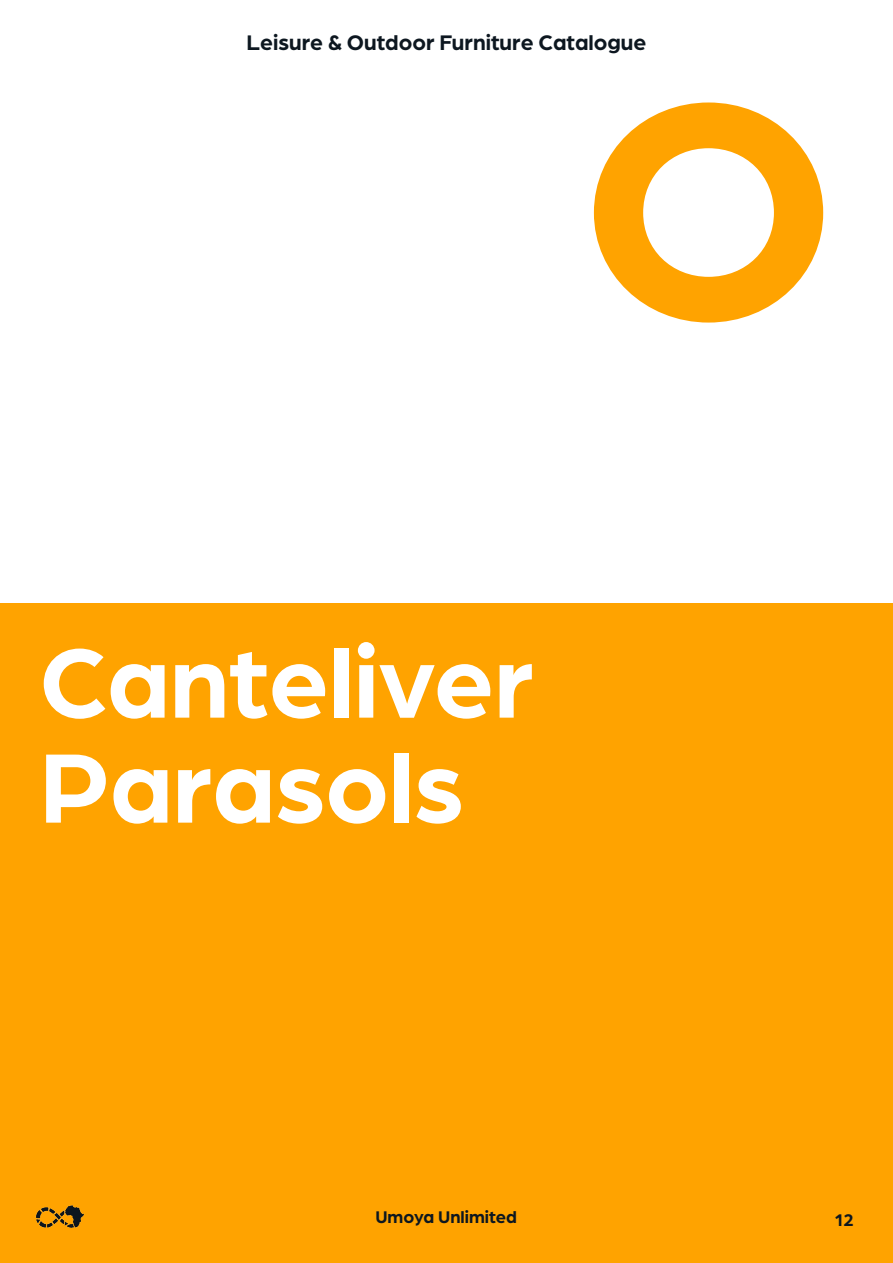
<style>
.page{position:relative;width:893px;height:1263px;background:#fff}
.page>*{position:absolute;margin:0;border:0;box-sizing:border-box;transform-origin:0 0}
.t1{font:700 105px/105px "Arboria";color:#fff}
.t2{font:700 22.5px "Arboria";color:#0d1720}
.t3{font:700 18px "Arboria";color:#0d1720}
</style>
<div class="page">
<div style="left:0;top:604px;width:892px;height:659px;background:#ffa300"></div>
<svg style="left:594px;top:103px;width:229px;height:220px;fill:#ffa300"></svg>
<img style="left:35px;top:1205px;width:49px;height:23px">
<p class="t2" style="left:246px;top:27px;width:401px">Leisure &amp; Outdoor Furniture Catalogue</p>
<h1 class="t1" style="left:39px;top:624px;width:496px">Canteliver<br>Parasols</h1>
<p class="t3" style="left:375px;top:1204px;width:143px">Umoya Unlimited</p>
<p class="t3" style="left:834px;top:1208px;width:21px">12</p>
</div>
